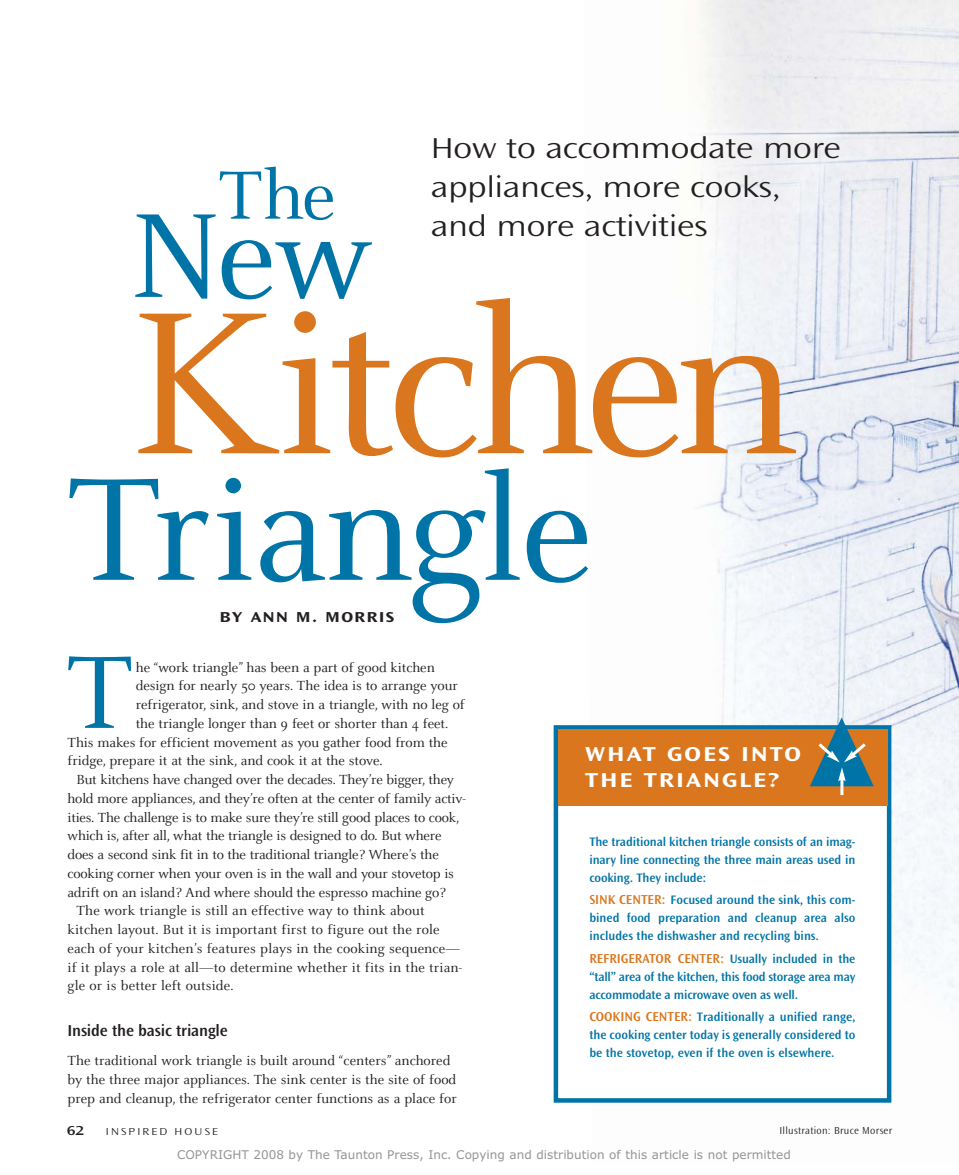
<style>
.page{position:relative;width:959px;height:1175px;background:#fff}
.page>*{position:absolute;margin:0;border:0;box-sizing:border-box;transform-origin:0 0}
.t1{font:223.5px "Celeste";letter-spacing:-.045em;color:#da761e}
.t2{font:160.5px "Celeste";letter-spacing:-.02em;color:#0074a7}
.t3{font:132px "Celeste";color:#0074a7}
.t4{font:113.25px "Celeste";color:#0074a7}
.t5{font:75px "Celeste";color:#0074a7}
.t6{font:30px/39px "Ocean Sans MM 310 800";color:#231f20}
.t7{font:21px/25.5px "Ocean Sans MM 648 800";letter-spacing:.11em;color:#fff}
.t8{font:16.5px "Ocean Sans MM 512 475";letter-spacing:-.01em;color:#231f20}
.t9{font:15px "Ocean Sans MM 648 800";letter-spacing:.1em;color:#231f20}
.t10{font:14.55px/18.8px "Celeste";letter-spacing:-.005em;color:#231f20}
.t11{font:13.5px "Ocean Sans MM 512 800";color:#231f20}
.t12{font:12.75px/18px "Ocean Sans MM 512 475";letter-spacing:-.01em;color:#0074a7;text-align:justify}
.t13{font:12px "Verdana";color:#939598}
.t14{font:10.5px "Ocean Sans MM 310 475";letter-spacing:.025em;color:#231f20}
.t15{font:10.5px "Ocean Sans MM 310 800";letter-spacing:.21em;color:#231f20}
.s1{font-size:13.5px;color:#da761e}
</style>
<div class="page">
<img style="left:584px;top:0;width:374px;height:1103px">
<div style="left:556px;top:727px;width:333px;height:373px;background:#fff"></div>
<div style="left:553px;top:725px;width:338px;height:377px;border:4px solid #0074a7"></div>
<div style="left:558px;top:729px;width:329px;height:76px;background:#da761e"></div>
<hr style="left:840px;top:778px;width:3px;height:17px;background:#fff">
<svg style="left:809px;top:717px;width:64px;height:69px"></svg>
<img style="left:958px;top:0;width:1px;height:1001px">
<h3 class="t6" style="left:431px;top:129px;width:411px">How to accommodate more appliances, more cooks, and more activities</h3>
<h3 class="t5" style="left:218px;top:165px;width:118px">The</h3>
<h3 class="t3" style="left:129px;top:203px;width:245px">New</h3>
<h1 class="t1" style="left:129px;top:294px;width:671px">Kitchen</h1>
<h2 class="t2" style="left:67px;top:465px;width:527px">Triangle</h2>
<p class="t9" style="left:220px;top:609px;width:175px">BY ANN M. MORRIS</p>
<h3 class="t4" style="left:66px;top:647px;width:68px">T</h3>
<p class="t10" style="left:136px;top:658px;width:300px">he “work triangle” has been a part of good kitchen</p>
<p class="t10" style="left:136px;top:677px;width:323px">design for nearly 50 years. The idea is to arrange your</p>
<p class="t10" style="left:136px;top:696px;width:330px">refrigerator, sink, and stove in a triangle, with no leg of</p>
<p class="t10" style="left:136px;top:715px;width:314px">the triangle longer than 9 feet or shorter than 4 feet.</p>
<p class="t10" style="left:67px;top:733px;width:381px">This makes for efficient movement as you gather food from the</p>
<p class="t10" style="left:67px;top:752px;width:317px">fridge, prepare it at the sink, and cook it at the stove.</p>
<p class="t10" style="left:76px;top:771px;width:379px">But kitchens have changed over the decades. They’re bigger, they</p>
<p class="t10" style="left:67px;top:790px;width:400px">hold more appliances, and they’re often at the center of family activ-</p>
<p class="t10" style="left:67px;top:808px;width:393px">ities. The challenge is to make sure they’re still good places to cook,</p>
<p class="t10" style="left:67px;top:827px;width:375px">which is, after all, what the triangle is designed to do. But where</p>
<p class="t10" style="left:67px;top:846px;width:373px">does a second sink fit in to the traditional triangle? Where’s the</p>
<p class="t10" style="left:67px;top:865px;width:388px">cooking corner when your oven is in the wall and your stovetop is</p>
<p class="t10" style="left:67px;top:883px;width:380px">adrift on an island? And where should the espresso machine go?</p>
<p class="t10" style="left:76px;top:902px;width:350px">The work triangle is still an effective way to think about</p>
<p class="t10" style="left:67px;top:921px;width:373px">kitchen layout. But it is important first to figure out the role</p>
<p class="t10" style="left:67px;top:940px;width:394px">each of your kitchen’s features plays in the cooking sequence—</p>
<p class="t10" style="left:67px;top:959px;width:396px">if it plays a role at all—to determine whether it fits in the trian-</p>
<p class="t10" style="left:67px;top:977px;width:167px">gle or is better left outside.</p>
<p class="t8" style="left:67px;top:1022px;width:162px">Inside the basic triangle</p>
<p class="t10" style="left:67px;top:1052px;width:391px">The traditional work triangle is built around “centers” anchored by the three major appliances. The sink center is the site of food prep and cleanup, the refrigerator center functions as a place for</p>
<p class="t11" style="left:67px;top:1123px;width:19px">62</p>
<p class="t15" style="left:106px;top:1125px;width:114px">INSPIRED HOUSE</p>
<h3 class="t7" style="left:585px;top:742px;width:217px">WHAT GOES INTO<br>THE TRIANGLE?</h3>
<p class="t12" style="left:589px;top:832px;width:267px">The traditional kitchen triangle consists of an imag&shy;inary line connecting the three main areas used in cooking. They include:</p>
<p class="t12" style="left:589px;top:891px;width:267px"><span class="s1">SINK CENTER:</span> Focused around the sink, this com&shy;bined food preparation and cleanup area also includes the dishwasher and recycling bins.</p>
<p class="t12" style="left:589px;top:949px;width:267px"><span class="s1">REFRIGERATOR CENTER:</span> Usually included in the “tall” area of the kitchen, this food storage area may accommodate a microwave oven as well.</p>
<p class="t12" style="left:589px;top:1008px;width:267px"><span class="s1">COOKING CENTER:</span> Traditionally a unified range, the cooking center today is generally considered to be the stovetop, even if the oven is elsewhere.</p>
<p class="t14" style="left:779px;top:1125px;width:114px">Illustration: Bruce Morser</p>
<p class="t13" style="left:177px;top:1150px;width:615px">COPYRIGHT 2008 by The Taunton Press, Inc. Copying and distribution of this article is not permitted</p>
</div>
